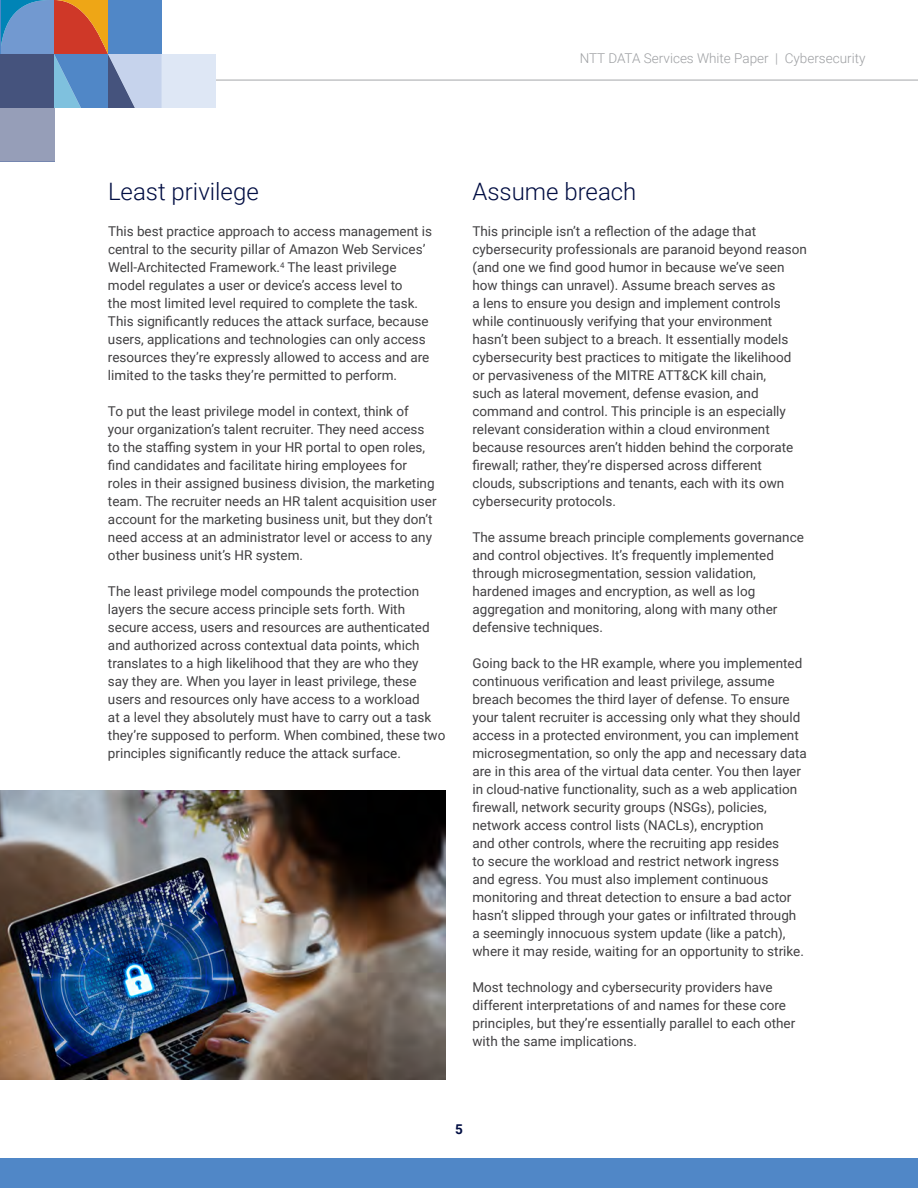
<style>
.page{position:relative;width:918px;height:1188px;background:#fff}
.page>*{position:absolute;margin:0;border:0;box-sizing:border-box;transform-origin:0 0}
.t1{font:300 24px "Roboto";color:#000d42}
.t2{font:13.5px/18px "Roboto";color:#414042}
.t3{font:300 13.5px "Roboto";color:#9d9fa2}
.t4{font:700 13.5px "Roboto";color:#000d42}
</style>
<div class="page">
<div style="left:0;top:1158px;width:918px;height:30px;background:#5087c7"></div>
<hr style="left:216px;top:79px;width:702px;height:2px;background:#c2c4c6">
<svg style="left:0;top:0;width:162px;height:108px;background:#7783a2"></svg>
<div style="left:0;top:108px;width:54px;height:54px;background:#969eb8"></div>
<div style="left:162px;top:54px;width:54px;height:54px;background:#dee7f5"></div>
<hr style="left:0;top:0;width:1px;height:54px;background:#5087c7">
<img style="left:0;top:790px;width:446px;height:290px">
<p class="t3" style="left:580px;top:49px;width:287px">NTT DATA Services White Paper | Cybersecurity</p>
<h1 class="t1" style="left:108px;top:175px;width:152px">Least privilege</h1>
<p class="t2" style="left:108px;top:222px;width:326px">This best practice approach to access management is central to the security pillar of Amazon Web Services’ Well-Architected Framework.<sup>4</sup> The least privilege model regulates a user or device’s access level to<br>the most limited level required to complete the task.<br>This significantly reduces the attack surface, because users, applications and technologies can only access resources they’re expressly allowed to access and are limited to the tasks they’re permitted to perform.</p>
<p class="t2" style="left:108px;top:402px;width:330px">To put the least privilege model in context, think of your organization’s talent recruiter. They need access to the staffing system in your HR portal to open roles, find candidates and facilitate hiring employees for roles in their assigned business division, the marketing team. The recruiter needs an HR talent acquisition user account for the marketing business unit, but they don’t need access at an administrator level or access to any other business unit’s HR system.</p>
<p class="t2" style="left:108px;top:582px;width:339px">The least privilege model compounds the protection layers the secure access principle sets forth. With secure access, users and resources are authenticated and authorized across contextual data points, which translates to a high likelihood that they are who they<br>say they are. When you layer in least privilege, these users and resources only have access to a workload<br>at a level they absolutely must have to carry out a task they’re supposed to perform. When combined, these two principles significantly reduce the attack surface.</p>
<h1 class="t1" style="left:472px;top:175px;width:165px">Assume breach</h1>
<p class="t2" style="left:472px;top:222px;width:336px">This principle isn’t a reflection of the adage that cybersecurity professionals are paranoid beyond reason (and one we find good humor in because we’ve seen how things can unravel). Assume breach serves as<br>a lens to ensure you design and implement controls while continuously verifying that your environment hasn’t been subject to a breach. It essentially models cybersecurity best practices to mitigate the likelihood or pervasiveness of the MITRE ATT&amp;CK kill chain,<br>such as lateral movement, defense evasion, and command and control. This principle is an especially relevant consideration within a cloud environment because resources aren’t hidden behind the corporate firewall; rather, they’re dispersed across different clouds, subscriptions and tenants, each with its own cybersecurity protocols.</p>
<p class="t2" style="left:472px;top:528px;width:333px">The assume breach principle complements governance and control objectives. It’s frequently implemented through microsegmentation, session validation, hardened images and encryption, as well as log aggregation and monitoring, along with many other defensive techniques.</p>
<p class="t2" style="left:472px;top:654px;width:336px">Going back to the HR example, where you implemented continuous verification and least privilege, assume breach becomes the third layer of defense. To ensure your talent recruiter is accessing only what they should access in a protected environment, you can implement microsegmentation, so only the app and necessary data are in this area of the virtual data center. You then layer in cloud-native functionality, such as a web application firewall, network security groups (NSGs), policies, network access control lists (NACLs), encryption<br>and other controls, where the recruiting app resides<br>to secure the workload and restrict network ingress<br>and egress. You must also implement continuous monitoring and threat detection to ensure a bad actor hasn’t slipped through your gates or infiltrated through a seemingly innocuous system update (like a patch), where it may reside, waiting for an opportunity to strike.</p>
<p class="t2" style="left:472px;top:978px;width:324px">Most technology and cybersecurity providers have different interpretations of and names for these core principles, but they’re essentially parallel to each other with the same implications.</p>
<p class="t4" style="left:455px;top:1120px;width:9px">5</p>
</div>
